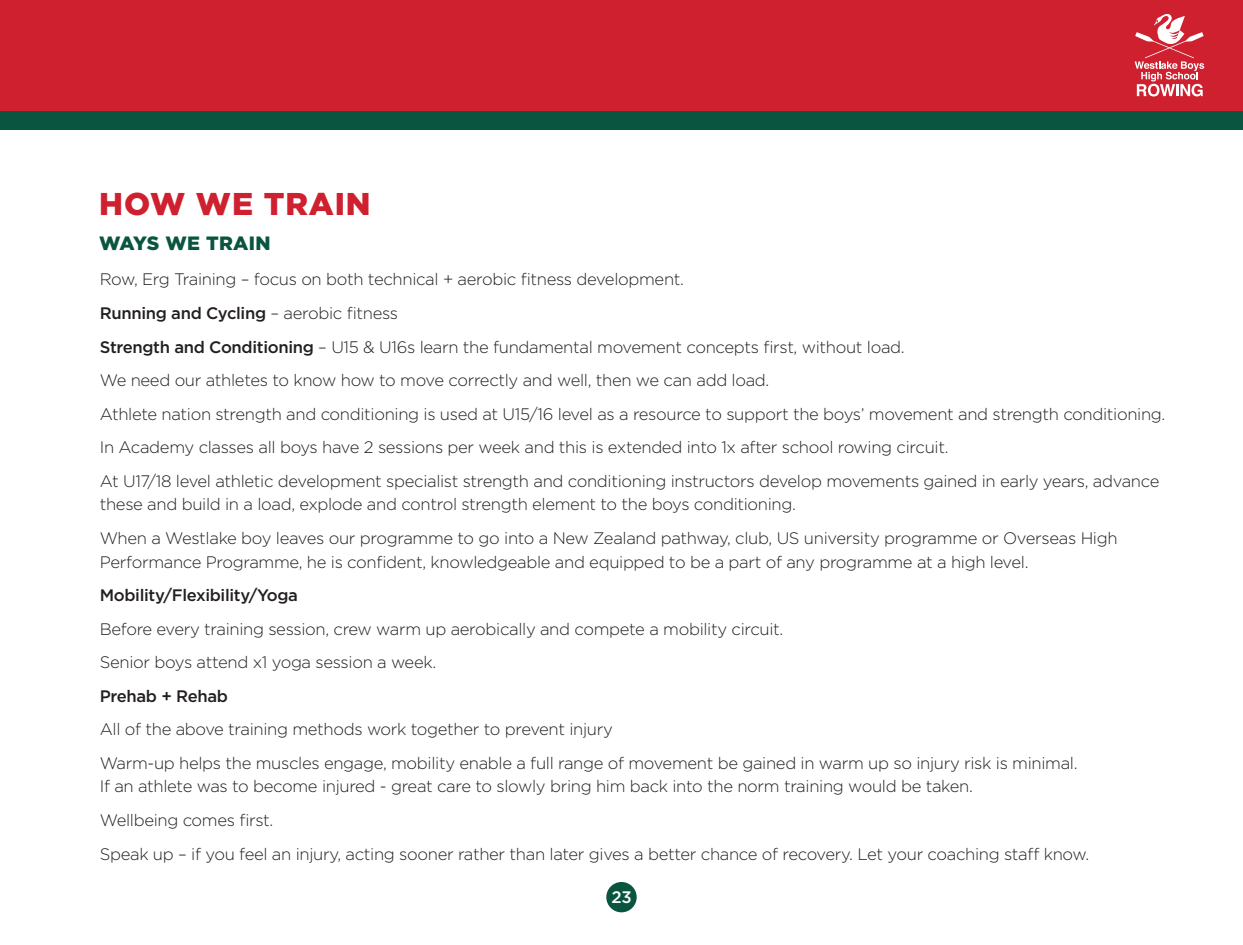
<style>
.page{position:relative;width:1243px;height:945px;background:#fff}
.page>*{position:absolute;margin:0;border:0;box-sizing:border-box;transform-origin:0 0}
.t1{font:900 31.5px "Gotham";letter-spacing:.03em;color:#cf202f}
.t2{font:900 19.25px "Gotham";letter-spacing:.015em;color:#095540}
.body_copy_9_5pt{font:300 16.62px/23.6px "Gotham";letter-spacing:-.02em;color:#231f20}
.body_copy_9_5pt-2{font:500 16.62px "Gotham";letter-spacing:-.02em;color:#231f20}
.t3{font:500 16.62px "Gotham";color:#fff}
.s1{font-weight:300}
.s2{font-weight:500}
</style>
<div class="page">
<div style="left:606px;top:882px;width:30px;height:30px;background:#095540;border-radius:50%"></div>
<div style="left:0;top:82px;width:1242px;height:48px;background:#095540"></div>
<div style="left:0;top:0;width:1242px;height:110px;background:#cf202f"></div>
<svg style="left:1134px;top:14px;width:69px;height:82px"></svg>
<p class="t1" style="left:99px;top:182px;width:273px">HOW WE TRAIN</p>
<p class="t2" style="left:99px;top:230px;width:173px">WAYS WE TRAIN</p>
<p class="body_copy_9_5pt" style="left:100px;top:267px;width:585px">Row, Erg Training – focus on both technical + aerobic fitness development.</p>
<p class="body_copy_9_5pt-2" style="left:100px;top:302px;width:300px">Running and Cycling <span class="s1">– aerobic fitness</span></p>
<p class="body_copy_9_5pt" style="left:100px;top:334px;width:806px"><span class="s2">Strength and Conditioning</span> – U15 &amp; U16s learn the fundamental movement concepts first, without load.</p>
<p class="body_copy_9_5pt" style="left:100px;top:368px;width:671px">We need our athletes to know how to move correctly and well, then we can add load.</p>
<p class="body_copy_9_5pt" style="left:100px;top:401px;width:1066px">Athlete nation strength and conditioning is used at U15/16 level as a resource to support the boys’ movement and strength conditioning.</p>
<p class="body_copy_9_5pt" style="left:100px;top:435px;width:850px">In Academy classes all boys have 2 sessions per week and this is extended into 1x after school rowing circuit.</p>
<p class="body_copy_9_5pt" style="left:100px;top:469px;width:1060px">At U17/18 level athletic development specialist strength and conditioning instructors develop movements gained in early years, advance these and build in a load, explode and control strength element to the boys conditioning.</p>
<p class="body_copy_9_5pt" style="left:100px;top:526px;width:1019px">When a Westlake boy leaves our programme to go into a New Zealand pathway, club, US university programme or Overseas High<br>Performance Programme, he is confident, knowledgeable and equipped to be a part of any programme at a high level.</p>
<p class="body_copy_9_5pt-2" style="left:100px;top:584px;width:200px">Mobility/Flexibility/Yoga</p>
<p class="body_copy_9_5pt" style="left:100px;top:616px;width:685px">Before every training session, crew warm up aerobically and compete a mobility circuit.</p>
<p class="body_copy_9_5pt" style="left:100px;top:650px;width:338px">Senior boys attend x1 yoga session a week.</p>
<p class="body_copy_9_5pt-2" style="left:100px;top:685px;width:130px">Prehab + Rehab</p>
<p class="body_copy_9_5pt" style="left:100px;top:717px;width:514px">All of the above training methods work together to prevent injury</p>
<p class="body_copy_9_5pt" style="left:100px;top:751px;width:979px">Warm-up helps the muscles engage, mobility enable a full range of movement be gained in warm up so injury risk is minimal.<br>If an athlete was to become injured - great care to slowly bring him back into the norm training would be taken.</p>
<p class="body_copy_9_5pt" style="left:100px;top:808px;width:175px">Wellbeing comes first.</p>
<p class="body_copy_9_5pt" style="left:100px;top:841px;width:990px">Speak up – if you feel an injury, acting sooner rather than later gives a better chance of recovery. Let your coaching staff know.</p>
<p class="t3" style="left:611px;top:886px;width:22px">23</p>
</div>
